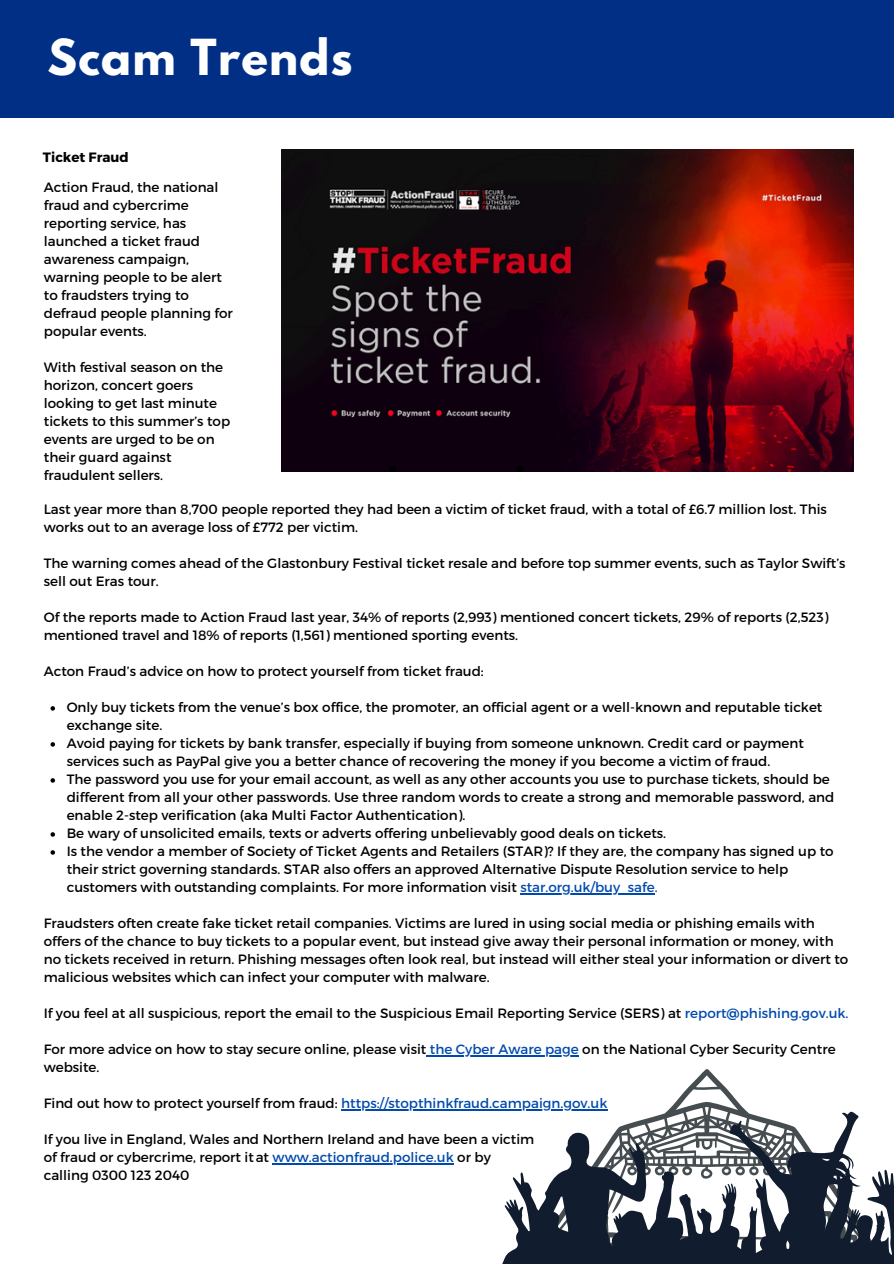
<style>
.page{position:relative;width:894px;height:1264px;background:#fff}
.page>*{position:absolute;margin:0;border:0;box-sizing:border-box;transform-origin:0 0}
.t1{font:700 43.95px "League Spartan";letter-spacing:.03em;color:#fff}
.t2{font:13.5px/18px "Montserrat";color:#000}
.t3{font:13.5px "Montserrat";color:#004aad}
.t4{font:700 13.5px "Montserrat";color:#000}
.s1{color:#004aad}
.s2{color:#000}
</style>
<div class="page">
<div style="left:0;top:0;width:893px;height:117px;background:#022f86"></div>
<img style="left:281px;top:150px;width:571px;height:321px">
<svg style="left:607px;top:1069px;width:138px;height:41px"></svg>
<svg style="left:50px;top:706px;width:5px;height:4px"></svg>
<svg style="left:50px;top:742px;width:5px;height:4px"></svg>
<svg style="left:50px;top:778px;width:5px;height:4px"></svg>
<svg style="left:50px;top:832px;width:5px;height:4px"></svg>
<svg style="left:50px;top:850px;width:5px;height:4px"></svg>
<hr style="left:520px;top:893px;width:134px;height:1px;background:#004aad">
<hr style="left:426px;top:1055px;width:152px;height:1px;background:#004aad">
<hr style="left:341px;top:1109px;width:266px;height:1px;background:#004aad">
<hr style="left:272px;top:1163px;width:181px;height:1px;background:#004aad">
<svg style="left:502px;top:1110px;width:391px;height:153px"></svg>
<p class="t1" style="left:47px;top:35px;width:306px">Scam Trends</p>
<p class="t4" style="left:43px;top:148px;width:87px">Ticket Fraud</p>
<h2 class="t2" style="left:44px;top:178px;width:190px">Action Fraud, the national fraud and cybercrime reporting service, has launched a ticket fraud awareness campaign, warning people to be alert to fraudsters trying to defraud people planning for popular events.</h2>
<p class="t2" style="left:44px;top:358px;width:188px">With festival season on the horizon, concert goers looking to get last minute tickets to this summer’s top events are urged to be on their guard against fraudulent sellers.</p>
<p class="t2" style="left:44px;top:499px;width:784px">Last year more than 8,700 people reported they had been a victim of ticket fraud, with a total of £6.7 million lost. This works out to an average loss of £772 per victim.</p>
<p class="t2" style="left:44px;top:553px;width:803px">The warning comes ahead of the Glastonbury Festival ticket resale and before top summer events, such as Taylor Swift’s sell out Eras tour.</p>
<p class="t2" style="left:44px;top:607px;width:785px">Of the reports made to Action Fraud last year, 34% of reports (2,993) mentioned concert tickets, 29% of reports (2,523) mentioned travel and 18% of reports (1,561) mentioned sporting events.</p>
<p class="t2" style="left:44px;top:661px;width:441px">Acton Fraud’s advice on how to protect yourself from ticket fraud:</p>
<p class="t2" style="left:67px;top:697px;width:757px">Only buy tickets from the venue’s box office, the promoter, an official agent or a well-known and reputable ticket exchange site.</p>
<p class="t2" style="left:67px;top:733px;width:738px">Avoid paying for tickets by bank transfer, especially if buying from someone unknown. Credit card or payment services such as PayPal give you a better chance of recovering the money if you become a victim of fraud.</p>
<p class="t2" style="left:67px;top:769px;width:769px">The password you use for your email account, as well as any other accounts you use to purchase tickets, should be different from all your other passwords. Use three random words to create a strong and memorable password, and enable 2-step verification (aka Multi Factor Authentication).</p>
<p class="t2" style="left:67px;top:823px;width:601px">Be wary of unsolicited emails, texts or adverts offering unbelievably good deals on tickets.</p>
<p class="t2" style="left:67px;top:841px;width:768px">Is the vendor a member of Society of Ticket Agents and Retailers (STAR)? If they are, the company has signed up to their strict governing standards. STAR also offers an approved Alternative Dispute Resolution service to help customers with outstanding complaints. For more information visit <span class="s1">star.org.uk/buy_safe.</span></p>
<p class="t2" style="left:44px;top:913px;width:805px">Fraudsters often create fake ticket retail companies. Victims are lured in using social media or phishing emails with offers of the chance to buy tickets to a popular event, but instead give away their personal information or money, with no tickets received in return. Phishing messages often look real, but instead will either steal your information or divert to</p>
<p class="t2" style="left:44px;top:967px;width:447px">malicious websites which can infect your computer with malware.</p>
<p class="t2" style="left:44px;top:1003px;width:806px">If you feel at all suspicious, report the email to the Suspicious Email Reporting Service (SERS) at <span class="s1">report@phishing.gov.uk.</span></p>
<p class="t2" style="left:44px;top:1039px;width:793px">For more advice on how to stay secure online, please visit <span class="s1">the Cyber Aware page</span> on the National Cyber Security Centre</p>
<p class="t2" style="left:44px;top:1057px;width:57px">website.</p>
<p class="t3" style="left:44px;top:1094px;width:565px"><span class="s2">Find out how to protect yourself from fraud:</span> https://stopthinkfraud.campaign.gov.uk</p>
<p class="t2" style="left:44px;top:1129px;width:492px">If you live in England, Wales and Northern Ireland and have been a victim</p>
<p class="t2" style="left:44px;top:1147px;width:448px">of fraud or cybercrime, report itat <span class="s1">www.actionfraud.police.uk</span> or by</p>
<p class="t2" style="left:44px;top:1165px;width:147px">calling 0300 123 2040</p>
</div>
